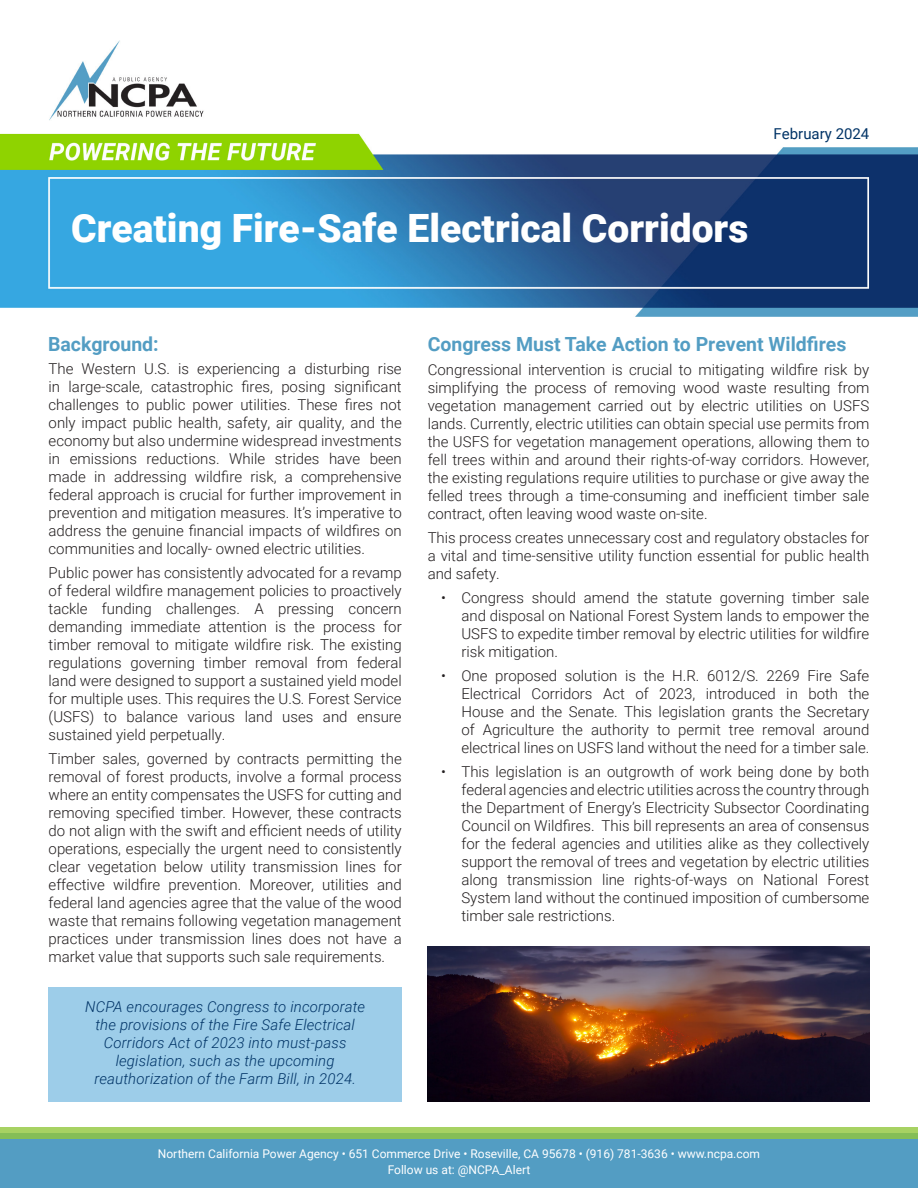
<style>
.page{position:relative;width:918px;height:1188px;background:#fff}
.page>*{position:absolute;margin:0;border:0;box-sizing:border-box;transform-origin:0 0}
.t1{font:900 39px "Roboto";color:#fff}
.t2{font:700 19.5px "Roboto";color:#539dc3}
.t3{font:300 15px/18px "Roboto";color:#231f20;text-align:justify}
.t4{font:italic 300 15px/18px "Roboto";letter-spacing:.01em;color:#036;text-align:center}
.t5{font:15px "Roboto";color:#036}
.t6{font:12px "Roboto";color:#fff}
</style>
<div class="page">
<img style="left:0;top:40px;width:918px;height:1088px">
<div style="left:0;top:1133px;width:918px;height:55px;background:#539dc3"></div>
<svg style="left:0;top:1128px;width:918px;height:11px;background:#94c75c"></svg>
<div style="left:48px;top:987px;width:354px;height:115px;background:#9dcde9"></div>
<img style="left:428px;top:946px;width:441px;height:156px">
<p class="t5" style="left:774px;top:123px;width:97px">February 2024</p>
<p class="t1" style="left:71px;top:201px;width:679px">Creating Fire-Safe Electrical Corridors</p>
<p class="t2" style="left:48px;top:330px;width:112px">Background:</p>
<p class="t2" style="left:428px;top:330px;width:420px">Congress Must Take Action to Prevent Wildfires</p>
<p class="t3" style="left:428px;top:360px;width:443px">Congressional intervention is crucial to mitigating wildfire risk by simplifying the process of removing wood waste resulting from vegetation management carried out by electric utilities on USFS lands. Currently, electric utilities can obtain special use permits from the USFS for vegetation management operations, allowing them to fell trees within and around their rights-of-way corridors. However, the existing regulations require utilities to purchase or give away the felled trees through a time-consuming and inefficient timber sale contract, often leaving wood waste on-site.</p>
<p class="t3" style="left:428px;top:528px;width:443px">This process creates unnecessary cost and regulatory obstacles for a vital and time-sensitive utility function essential for public health and safety.</p>
<p class="t3" style="left:461px;top:588px;width:409px;text-indent:-20px">• Congress should amend the statute governing timber sale and disposal on National Forest System lands to empower the USFS to expedite timber removal by electric utilities for wildfire risk mitigation.</p>
<p class="t3" style="left:461px;top:666px;width:409px;text-indent:-20px">• One proposed solution is the H.R. 6012/S. 2269 Fire Safe Electrical Corridors Act of 2023, introduced in both the House and the Senate. This legislation grants the Secretary of Agriculture the authority to permit tree removal around electrical lines on USFS land without the need for a timber sale.</p>
<p class="t3" style="left:461px;top:762px;width:409px;text-indent:-20px">• This legislation is an outgrowth of work being done by both federal agencies and electric utilities across the country through the Department of Energy’s Electricity Subsector Coordinating Council on Wildfires. This bill represents an area of consensus for the federal agencies and utilities alike as they collectively support the removal of trees and vegetation by electric utilities along transmission line rights-of-ways on National Forest System land without the continued imposition of cumbersome timber sale restrictions.</p>
<p class="t3" style="left:49px;top:359px;width:355px">The Western U.S. is experiencing a disturbing rise in large-scale, catastrophic fires, posing significant challenges to public power utilities. These fires not only impact public health, safety, air quality, and the economy but also undermine widespread investments in emissions reductions. While strides have been made in addressing wildfire risk, a comprehensive federal approach is crucial for further improvement in prevention and mitigation measures. It’s imperative to address the genuine financial impacts of wildfires on communities and locally- owned electric utilities.</p>
<p class="t3" style="left:49px;top:563px;width:355px">Public power has consistently advocated for a revamp of federal wildfire management policies to proactively tackle funding challenges. A pressing concern demanding immediate attention is the process for timber removal to mitigate wildfire risk. The existing regulations governing timber removal from federal land were designed to support a sustained yield model for multiple uses. This requires the U.S. Forest Service (USFS) to balance various land uses and ensure sustained yield perpetually.</p>
<p class="t3" style="left:49px;top:749px;width:355px">Timber sales, governed by contracts permitting the removal of forest products, involve a formal process where an entity compensates the USFS for cutting and removing specified timber. However, these contracts do not align with the swift and efficient needs of utility operations, especially the urgent need to consistently clear vegetation below utility transmission lines for effective wildfire prevention. Moreover, utilities and federal land agencies agree that the value of the wood waste that remains following vegetation management practices under transmission lines does not have a market value that supports such sale requirements.</p>
<p class="t4" style="left:85px;top:997px;width:282px">NCPA encourages Congress to incorporate the provisions of the Fire Safe Electrical Corridors Act of 2023 into must-pass legislation, such as the upcoming reauthorization of the Farm Bill, in 2024.</p>
<p class="t6" style="left:158px;top:1145px;width:604px">Northern California Power Agency • 651 Commerce Drive • Roseville, CA 95678 • (916) 781-3636 • www.ncpa.com</p>
<p class="t6" style="left:388px;top:1162px;width:144px">Follow us at: @NCPA_Alert</p>
</div>
